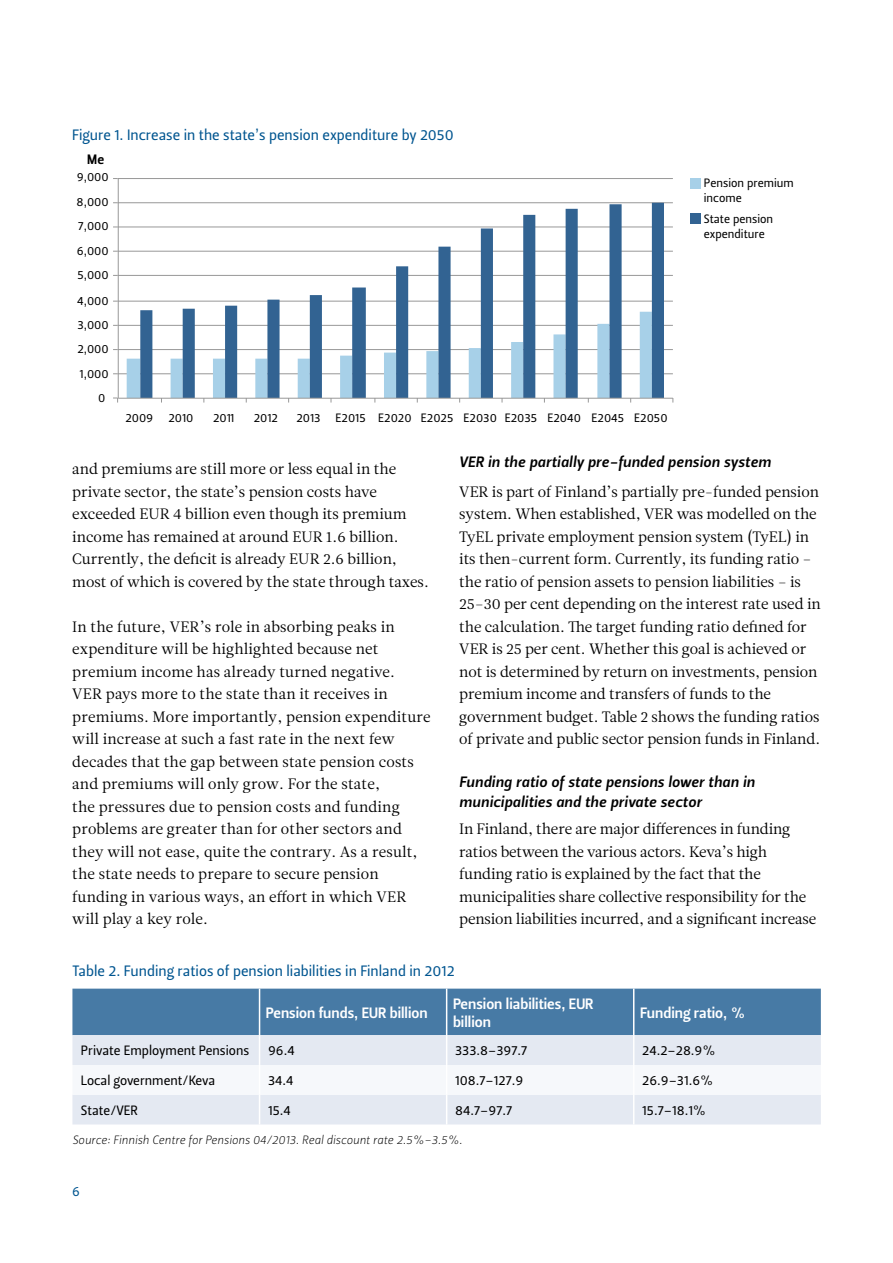
<style>
.page{position:relative;width:893px;height:1263px;background:#fff}
.page>*{position:absolute;margin:0;border:0;box-sizing:border-box;transform-origin:0 0}
.t1{font:15px/22.5px "Leitura News Roman 1";letter-spacing:-.005em;color:#000}
.t2{font:15px/19.5px "Leitura Sans Italic 3";letter-spacing:.02em;color:#000}
.t3{font:15px "Leitura Sans Grot 2";color:#005590}
.t4{font:15px/18px "Leitura Sans Grot 3";color:#fff}
.t5{font:13.65px "Leitura Sans Grot 3";color:#000}
.t6{font:13.5px "Leitura Sans Grot 2";color:#000}
.t7{font:13.5px "Leitura Sans Grot 2";color:#005590}
.t8{font:12.15px/14.5px "Leitura Sans Grot 2";color:#000}
.t9{font:12px "Leitura Sans Italic 1";color:#000}
</style>
<div class="page">
<hr style="left:118px;top:373px;width:555px;height:1px;background:#989898">
<hr style="left:118px;top:349px;width:555px;height:1px;background:#989898">
<hr style="left:118px;top:325px;width:555px;height:1px;background:#989898">
<hr style="left:118px;top:301px;width:555px;height:1px;background:#989898">
<hr style="left:118px;top:275px;width:555px;height:1px;background:#989898">
<hr style="left:118px;top:251px;width:555px;height:1px;background:#989898">
<hr style="left:118px;top:227px;width:555px;height:1px;background:#989898">
<hr style="left:118px;top:202px;width:555px;height:1px;background:#989898">
<hr style="left:118px;top:178px;width:555px;height:1px;background:#989898">
<svg style="left:127px;top:324px;width:13px;height:74px"></svg>
<svg style="left:140px;top:203px;width:524px;height:195px"></svg>
<hr style="left:118px;top:178px;width:1px;height:220px;background:#989898">
<hr style="left:118px;top:398px;width:555px;height:1px;background:#989898">
<div style="left:690px;top:178px;width:11px;height:10px;background:#a7d0e8"></div>
<div style="left:690px;top:214px;width:11px;height:10px;background:#326392"></div>
<div style="left:72px;top:989px;width:749px;height:46px;background:#477aa5"></div>
<div style="left:72px;top:1035px;width:749px;height:30px;background:#e4e9f2"></div>
<hr style="left:259px;top:989px;width:1px;height:46px;background:#fff">
<hr style="left:446px;top:989px;width:1px;height:46px;background:#fff">
<hr style="left:633px;top:989px;width:1px;height:46px;background:#fff">
<hr style="left:259px;top:1035px;width:1px;height:30px;background:#fff">
<hr style="left:446px;top:1035px;width:1px;height:30px;background:#fff">
<hr style="left:633px;top:1035px;width:1px;height:30px;background:#fff">
<div style="left:72px;top:1095px;width:749px;height:29px;background:#e4e9f2"></div>
<p class="t3" style="left:72px;top:126px;width:383px">Figure 1. Increase in the state’s pension expenditure by 2050</p>
<p class="t5" style="left:87px;top:151px;width:18px">Me</p>
<p class="t8" style="left:77px;top:170px;width:34px">9,000</p>
<p class="t8" style="left:77px;top:195px;width:34px">8,000</p>
<p class="t8" style="left:78px;top:219px;width:32px">7,000</p>
<p class="t8" style="left:77px;top:243px;width:34px">6,000</p>
<p class="t8" style="left:77px;top:267px;width:33px">5,000</p>
<p class="t8" style="left:77px;top:294px;width:33px">4,000</p>
<p class="t8" style="left:77px;top:318px;width:33px">3,000</p>
<p class="t8" style="left:77px;top:342px;width:33px">2,000</p>
<p class="t8" style="left:80px;top:366px;width:31px">1,000</p>
<p class="t8" style="left:98px;top:391px;width:9px">0</p>
<p class="t8" style="left:125px;top:411px;width:70px">2009 2010</p>
<p class="t8" style="left:213px;top:411px;width:23px">2011</p>
<p class="t8" style="left:254px;top:411px;width:26px">2012</p>
<p class="t8" style="left:296px;top:411px;width:373px">2013 E2015 E2020 E2025 E2030 E2035 E2040 E2045 E2050</p>
<p class="t8" style="left:704px;top:176px;width:92px">Pension premium income</p>
<p class="t8" style="left:704px;top:212px;width:71px">State pension expenditure</p>
<p class="t1" style="left:72px;top:458px;width:358px">and premiums are still more or less equal in the private sector, the state’s pension costs have exceeded EUR 4 billion even though its premium income has remained at around EUR 1.6 billion.<br>Currently, the deficit is already EUR 2.6 billion, most of which is covered by the state through taxes.</p>
<p class="t1" style="left:72px;top:615px;width:360px">In the future, VER’s role in absorbing peaks in expenditure will be highlighted because net premium income has already turned negative.<br>VER pays more to the state than it receives in premiums. More importantly, pension expenditure will increase at such a fast rate in the next few decades that the gap between state pension costs and premiums will only grow. For the state,<br>the pressures due to pension costs and funding problems are greater than for other sectors and they will not ease, quite the contrary. As a result, the state needs to prepare to secure pension funding in various ways, an effort in which VER will play a key role.</p>
<p class="t2" style="left:459px;top:452px;width:313px">VER in the partially pre-funded pension system</p>
<p class="t1" style="left:459px;top:480px;width:363px">VER is part of Finland’s partially pre-funded pension system. When established, VER was modelled on the TyEL private employment pension system (TyEL) in its then-current form. Currently, its funding ratio – the ratio of pension assets to pension liabilities – is 25–30 per cent depending on the interest rate used in the calculation. The target funding ratio defined for VER is 25 per cent. Whether this goal is achieved or not is determined by return on investments, pension premium income and transfers of funds to the government budget. Table 2 shows the funding ratios of private and public sector pension funds in Finland.</p>
<p class="t2" style="left:459px;top:773px;width:297px">Funding ratio of state pensions lower than in municipalities and the private sector</p>
<p class="t1" style="left:459px;top:818px;width:359px">In Finland, there are major differences in funding ratios between the various actors. Keva’s high funding ratio is explained by the fact that the municipalities share collective responsibility for the pension liabilities incurred, and a significant increase</p>
<p class="t3" style="left:72px;top:962px;width:384px">Table 2. Funding ratios of pension liabilities in Finland in 2012</p>
<p class="t4" style="left:266px;top:1004px;width:163px">Pension funds, EUR billion</p>
<p class="t4" style="left:453px;top:995px;width:142px">Pension liabilities, EUR billion</p>
<p class="t4" style="left:640px;top:1004px;width:107px">Funding ratio, %</p>
<p class="t6" style="left:81px;top:1043px;width:170px">Private Employment Pensions</p>
<p class="t6" style="left:268px;top:1043px;width:28px">96.4</p>
<p class="t6" style="left:455px;top:1043px;width:74px">333.8–397.7</p>
<p class="t6" style="left:642px;top:1043px;width:75px">24.2–28.9%</p>
<p class="t6" style="left:81px;top:1072px;width:136px">Local government/Keva</p>
<p class="t6" style="left:268px;top:1072px;width:27px">34.4</p>
<p class="t6" style="left:455px;top:1072px;width:70px">108.7–127.9</p>
<p class="t6" style="left:642px;top:1072px;width:73px">26.9–31.6%</p>
<p class="t6" style="left:81px;top:1102px;width:58px">State/VER</p>
<p class="t6" style="left:268px;top:1102px;width:24px">15.4</p>
<p class="t6" style="left:455px;top:1102px;width:59px">84.7–97.7</p>
<p class="t6" style="left:642px;top:1102px;width:65px">15.7–18.1%</p>
<p class="t9" style="left:72px;top:1132px;width:391px">Source: Finnish Centre for Pensions 04/2013. Real discount rate 2.5%–3.5%.</p>
<p class="t7" style="left:72px;top:1183px;width:9px">6</p>
</div>
